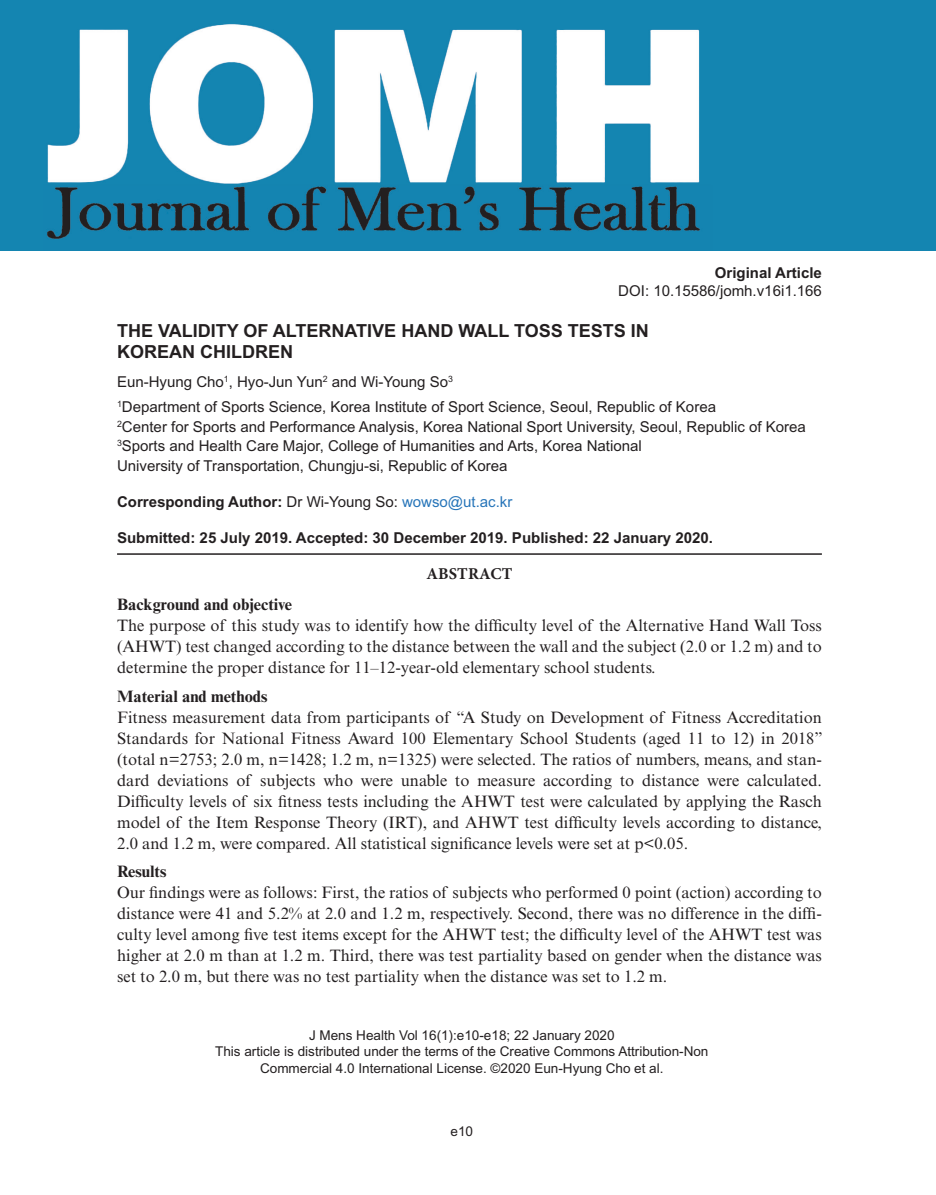
<style>
.page{position:relative;width:936px;height:1195px;background:#fff}
.page>*{position:absolute;margin:0;border:0;box-sizing:border-box;transform-origin:0 0}
.AT{font:700 18px/21px "Arial MT Std";color:#231f20}
.Abs_sec_text{font:16.5px/21px "Times New Roman MT Std";color:#231f20;text-align:justify}
.Abs_sec_head{font:700 16.5px "Times New Roman MT Std";color:#231f20}
.Abs_head{font:700 16.5px "Minion Pro";letter-spacing:.01em;color:#231f20}
.Aff{font:15px/19.5px "Arial MT Std";color:#231f20}
.pub_date{font:700 15px "Arial MT Std";color:#231f20}
.Corres_Author{font:700 15px "Arial MT Std";color:#231f20}
.Author{font:15px "Arial MT Std";color:#231f20}
.t1{font:13.5px/16.5px "Arial MT Std";color:#231f20;text-align:center}
.s1{font-weight:400}
.s2{font-weight:400;color:#2775b9}
</style>
<div class="page">
<hr style="left:117px;top:553px;width:704px;height:2px;background:#231f20">
<img style="left:0;top:0;width:935px;height:251px">
<p class="pub_date" style="left:714px;top:263px;width:108px">Original Article</p>
<p class="Aff" style="left:618px;top:280px;width:205px">DOI: 10.15586/jomh.v16i1.166</p>
<p class="AT" style="left:117px;top:320px;width:533px">THE VALIDITY OF ALTERNATIVE HAND WALL TOSS TESTS IN<br>KOREAN CHILDREN</p>
<p class="Author" style="left:117px;top:373px;width:337px">Eun-Hyung Cho<sup>1</sup>, Hyo-Jun Yun<sup>2</sup> and Wi-Young So<sup>3</sup></p>
<p class="Aff" style="left:117px;top:397px;width:690px"><sup>1</sup>Department of Sports Science, Korea Institute of Sport Science, Seoul, Republic of Korea<br><sup>2</sup>Center for Sports and Performance Analysis, Korea National Sport University, Seoul, Republic of Korea <sup>3</sup>Sports and Health Care Major, College of Humanities and Arts, Korea National<br>University of Transportation, Chungju-si, Republic of Korea</p>
<p class="Corres_Author" style="left:117px;top:492px;width:397px">Corresponding Author: <span class="s1">Dr Wi-Young So:</span> <span class="s2">wowso@ut.ac.kr</span></p>
<p class="pub_date" style="left:117px;top:528px;width:597px">Submitted: 25 July 2019. Accepted: 30 December 2019. Published: 22 January 2020.</p>
<p class="Abs_head" style="left:426px;top:562px;width:87px">ABSTRACT</p>
<p class="Abs_sec_head" style="left:117px;top:594px;width:176px">Background and objective</p>
<p class="Abs_sec_text" style="left:117px;top:615px;width:706px">The purpose of this study was to identify how the difficulty level of the Alternative Hand Wall Toss (AHWT) test changed according to the distance between the wall and the subject (2.0 or 1.2 m) and to determine the proper distance for 11–12-year-old elementary school students.</p>
<p class="Abs_sec_head" style="left:117px;top:686px;width:152px">Material and methods</p>
<p class="Abs_sec_text" style="left:117px;top:706px;width:707px">Fitness measurement data from participants of “A Study on Development of Fitness Accreditation Standards for National Fitness Award 100 Elementary School Students (aged 11 to 12) in 2018” (total n=2753; 2.0 m, n=1428; 1.2 m, n=1325) were selected. The ratios of numbers, means, and stan&shy;dard deviations of subjects who were unable to measure according to distance were calculated.<br>Difficulty levels of six fitness tests including the AHWT test were calculated by applying the Rasch model of the Item Response Theory (IRT), and AHWT test difficulty levels according to distance, 2.0 and 1.2 m, were compared. All statistical significance levels were set at p&lt;0.05.</p>
<p class="Abs_sec_head" style="left:117px;top:861px;width:51px">Results</p>
<p class="Abs_sec_text" style="left:117px;top:882px;width:706px">Our findings were as follows: First, the ratios of subjects who performed 0 point (action) according to distance were 41 and 5.2% at 2.0 and 1.2 m, respectively. Second, there was no difference in the diffi&shy;culty level among five test items except for the AHWT test; the difficulty level of the AHWT test was higher at 2.0 m than at 1.2 m. Third, there was test partiality based on gender when the distance was set to 2.0 m, but there was no test partiality when the distance was set to 1.2 m.</p>
<p class="t1" style="left:215px;top:1026px;width:494px">J Mens Health Vol 16(1):e10-e18; 22 January 2020<br>This article is distributed under the terms of the Creative Commons Attribution-Non<br>Commercial 4.0 International License. ©2020 Eun-Hyung Cho et al.</p>
<p class="t1" style="left:450px;top:1122px;width:24px">e10</p>
</div>
